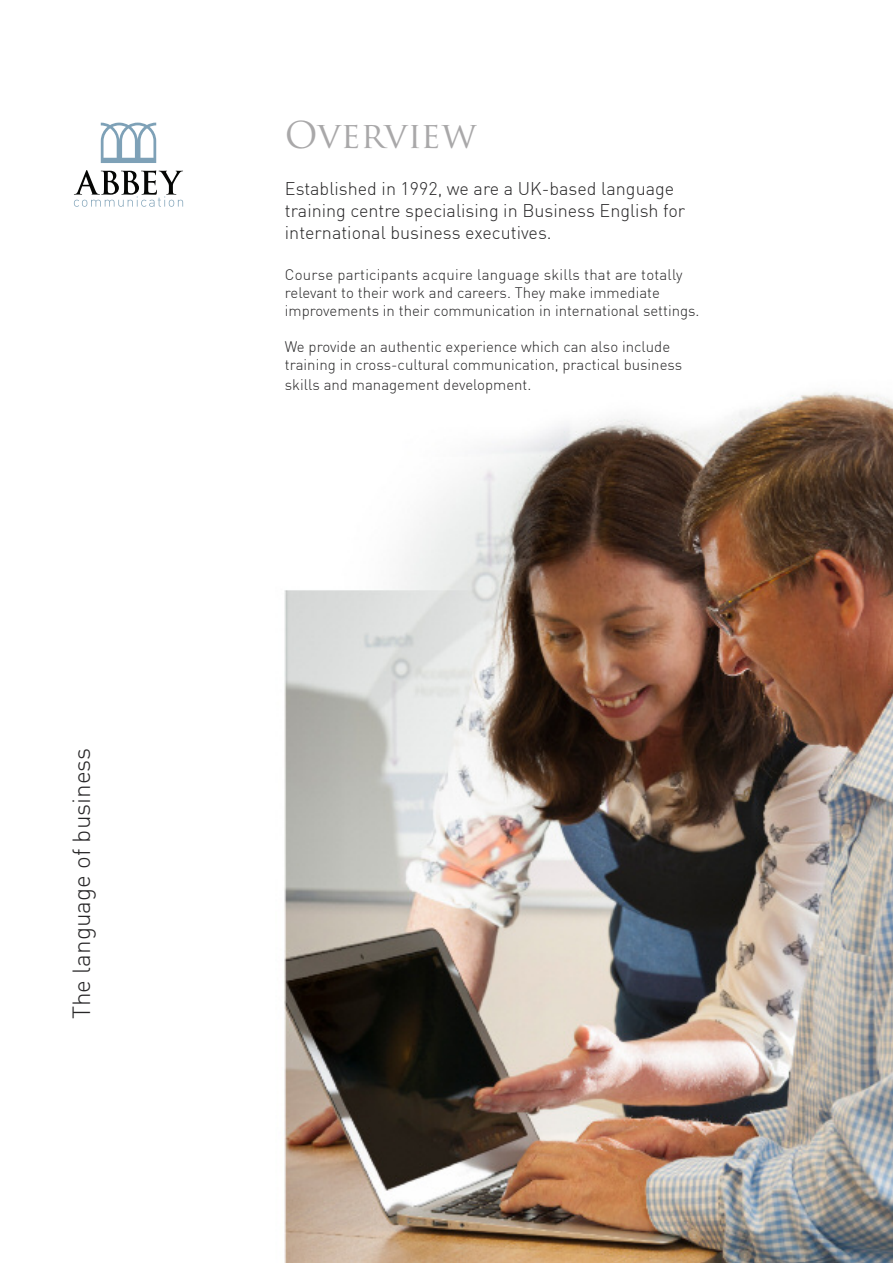
<style>
.page{position:relative;width:893px;height:1263px;background:#fff}
.page>*{position:absolute;margin:0;border:0;box-sizing:border-box;transform-origin:0 0}
.t1{font:36px "Trajan Pro";color:#a9a8a9}
.t2{font:300 24.3px "DIN";color:#272627}
.t3{font:300 18px/21.6px "DIN";color:#272627}
.t4{font:300 15px/18px "DIN";color:#272627}
</style>
<div class="page">
<img style="left:284px;top:391px;width:609px;height:872px">
<svg style="left:101px;top:123px;width:55px;height:40px"></svg>
<svg style="left:74px;top:170px;width:109px;height:37px"></svg>
<h2 class="t2" style="left:67px;top:1019px;width:273px;rotate:-90deg">The language of business</h2>
<h1 class="t1" style="left:285px;top:121px;width:193px">OVERVIEW</h1>
<p class="t3" style="left:285px;top:178px;width:402px">Established in 1992, we are a UK-based language training centre specialising in Business English for international business executives.</p>
<p class="t4" style="left:285px;top:265px;width:416px">Course participants acquire language skills that are totally relevant to their work and careers. They make immediate improvements in their communication in international settings.</p>
<p class="t4" style="left:285px;top:337px;width:399px">We provide an authentic experience which can also include training in cross-cultural communication, practical business</p>
<p class="t4" style="left:285px;top:375px;width:248px">skills and management development.</p>
</div>
